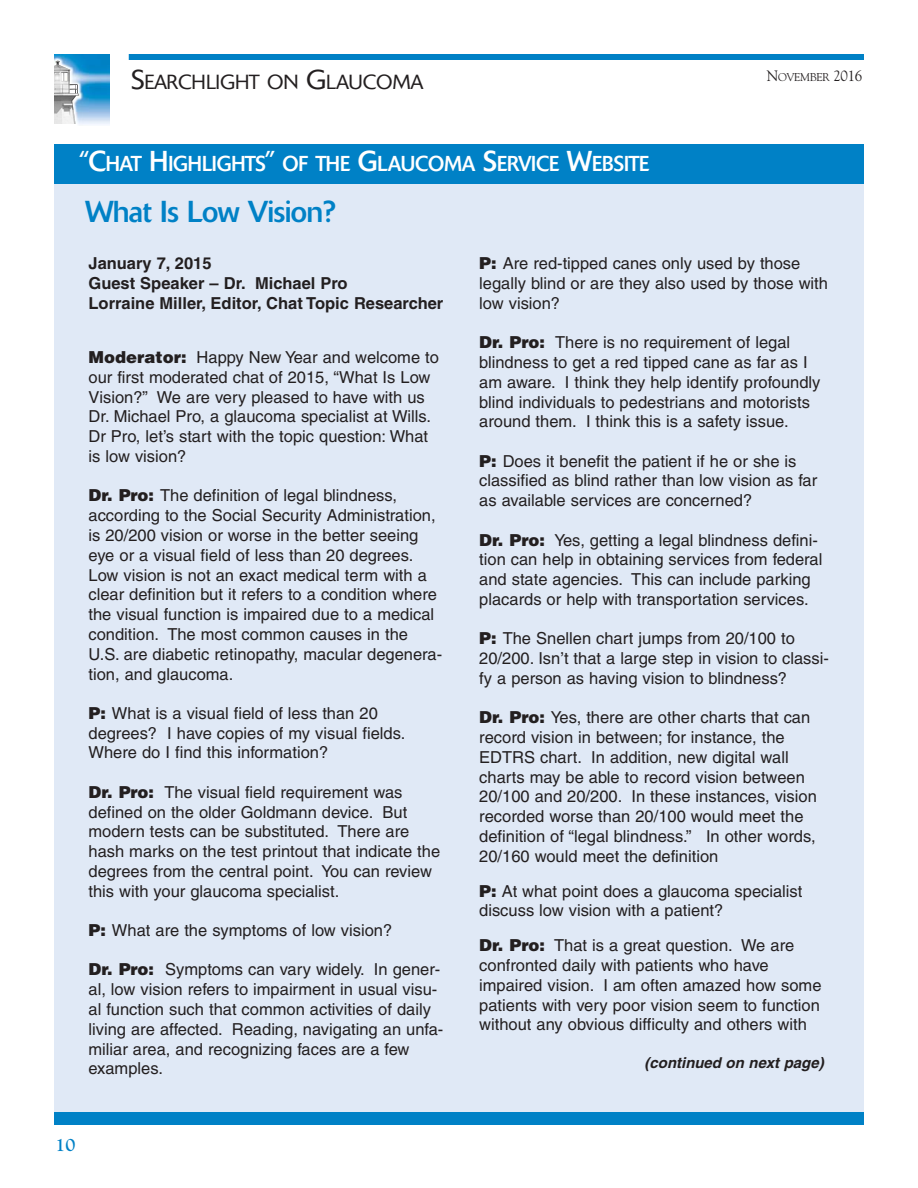
<style>
.page{position:relative;width:918px;height:1188px;background:#fff}
.page>*{position:absolute;margin:0;border:0;box-sizing:border-box;transform-origin:0 0}
.t1{font:30px "Delta";letter-spacing:-.025em;color:#0081c6}
.t2{font:21.3px "Delta";letter-spacing:-.01em;color:#fff;scale:.93 1}
.t3{font:300 20.25px "Delta";letter-spacing:-.01em;color:#231f20}
.t4{font:700 18px "Goudy";color:#0081c6}
.t5{font:16.5px/19.8px "Helvetica";color:#231f20}
.t6{font:700 16.5px/19.8px "Helvetica";color:#231f20}
.t7{font:italic 700 15px "Helvetica";color:#231f20}
.t8{font:11.25px "Goudy";letter-spacing:-.025em;color:#231f20}
.s1{font-size:27px}
.s2{font-size:28.5px}
.s3{font-size:15px}
.s4{font-weight:900}
</style>
<div class="page">
<div style="left:129px;top:54px;width:735px;height:6px;background:#0081c6"></div>
<img style="left:54px;top:54px;width:55px;height:71px">
<img style="left:54px;top:60px;width:26px;height:64px">
<div style="left:54px;top:1111px;width:810px;height:13px;background:#0081c6"></div>
<div style="left:54px;top:144px;width:810px;height:967px;background:#e0e9f6"></div>
<div style="left:54px;top:144px;width:810px;height:39px;background:#0081c6"></div>
<p class="t3" style="left:131px;top:75px;width:294px"><span class="s1">S</span>EARCHLIGHT ON <span class="s1">G</span>LAUCOMA</p>
<p class="t2" style="left:79px;top:156px;width:615px"><span class="s2">“C</span>HAT <span class="s2">H</span>IGHLIGHTS<span class="s2">”</span> OF THE <span class="s2">G</span>LAUCOMA <span class="s2">S</span>ERVICE <span class="s2">W</span>EBSITE</p>
<h1 class="t1" style="left:85px;top:201px;width:251px">What Is Low Vision?</h1>
<p class="t8" style="left:767px;top:73px;width:97px"><span class="s3">N</span>OVEMBER <span class="s3">2016</span></p>
<p class="t6" style="left:89px;top:255px;width:356px">January 7, 2015<br>Guest Speaker – Dr. Michael Pro<br>Lorraine Miller, Editor, Chat Topic Researcher</p>
<p class="t5" style="left:89px;top:349px;width:352px"><span class="s4">Moderator:</span> Happy New Year and welcome to our first moderated chat of 2015, “What Is Low Vision?” We are very pleased to have with us Dr. Michael Pro, a glaucoma specialist at Wills.<br>Dr Pro, let’s start with the topic question: What is low vision?</p>
<p class="t5" style="left:89px;top:487px;width:355px"><span class="s4">Dr. Pro:</span> The definition of legal blindness, according to the Social Security Administration, is 20/200 vision or worse in the better seeing eye or a visual field of less than 20 degrees.<br>Low vision is not an exact medical term with a clear definition but it refers to a condition where the visual function is impaired due to a medical condition. The most common causes in the U.S. are diabetic retinopathy, macular degenera&shy;tion, and glaucoma.</p>
<p class="t5" style="left:89px;top:705px;width:318px"><span class="s4">P:</span> What is a visual field of less than 20 degrees? I have copies of my visual fields.<br>Where do I find this information?</p>
<p class="t5" style="left:89px;top:784px;width:353px"><span class="s4">Dr. Pro:</span> The visual field requirement was defined on the older Goldmann device. But modern tests can be substituted. There are hash marks on the test printout that indicate the degrees from the central point. You can review this with your glaucoma specialist.</p>
<p class="t5" style="left:89px;top:922px;width:305px"><span class="s4">P:</span> What are the symptoms of low vision?</p>
<p class="t5" style="left:89px;top:961px;width:356px"><span class="s4">Dr. Pro:</span> Symptoms can vary widely. In gener&shy;al, low vision refers to impairment in usual visu&shy;al function such that common activities of daily living are affected. Reading, navigating an unfa&shy;miliar area, and recognizing faces are a few examples.</p>
<p class="t4" style="left:56px;top:1138px;width:22px">10</p>
<p class="t5" style="left:479px;top:255px;width:350px"><span class="s4">P:</span> Are red-tipped canes only used by those legally blind or are they also used by those with low vision?</p>
<p class="t5" style="left:479px;top:334px;width:343px"><span class="s4">Dr. Pro:</span> There is no requirement of legal blindness to get a red tipped cane as far as I am aware. I think they help identify profoundly blind individuals to pedestrians and motorists around them. I think this is a safety issue.</p>
<p class="t5" style="left:479px;top:453px;width:339px"><span class="s4">P:</span> Does it benefit the patient if he or she is classified as blind rather than low vision as far as available services are concerned?</p>
<p class="t5" style="left:479px;top:531px;width:345px"><span class="s4">Dr. Pro:</span> Yes, getting a legal blindness defini&shy;tion can help in obtaining services from federal and state agencies. This can include parking placards or help with transportation services.</p>
<p class="t5" style="left:479px;top:630px;width:351px"><span class="s4">P:</span> The Snellen chart jumps from 20/100 to<br>20/200. Isn’t that a large step in vision to classi&shy;fy a person as having vision to blindness?</p>
<p class="t5" style="left:479px;top:709px;width:339px"><span class="s4">Dr. Pro:</span> Yes, there are other charts that can record vision in between; for instance, the EDTRS chart. In addition, new digital wall charts may be able to record vision between 20/100 and 20/200. In these instances, vision recorded worse than 20/100 would meet the definition of “legal blindness.” In other words, 20/160 would meet the definition</p>
<p class="t5" style="left:479px;top:882px;width:325px"><span class="s4">P:</span> At what point does a glaucoma specialist discuss low vision with a patient?</p>
<p class="t5" style="left:479px;top:937px;width:344px"><span class="s4">Dr. Pro:</span> That is a great question. We are confronted daily with patients who have impaired vision. I am often amazed how some patients with very poor vision seem to function without any obvious difficulty and others with</p>
<p class="t7" style="left:645px;top:1057px;width:184px">(continued on next page)</p>
</div>
